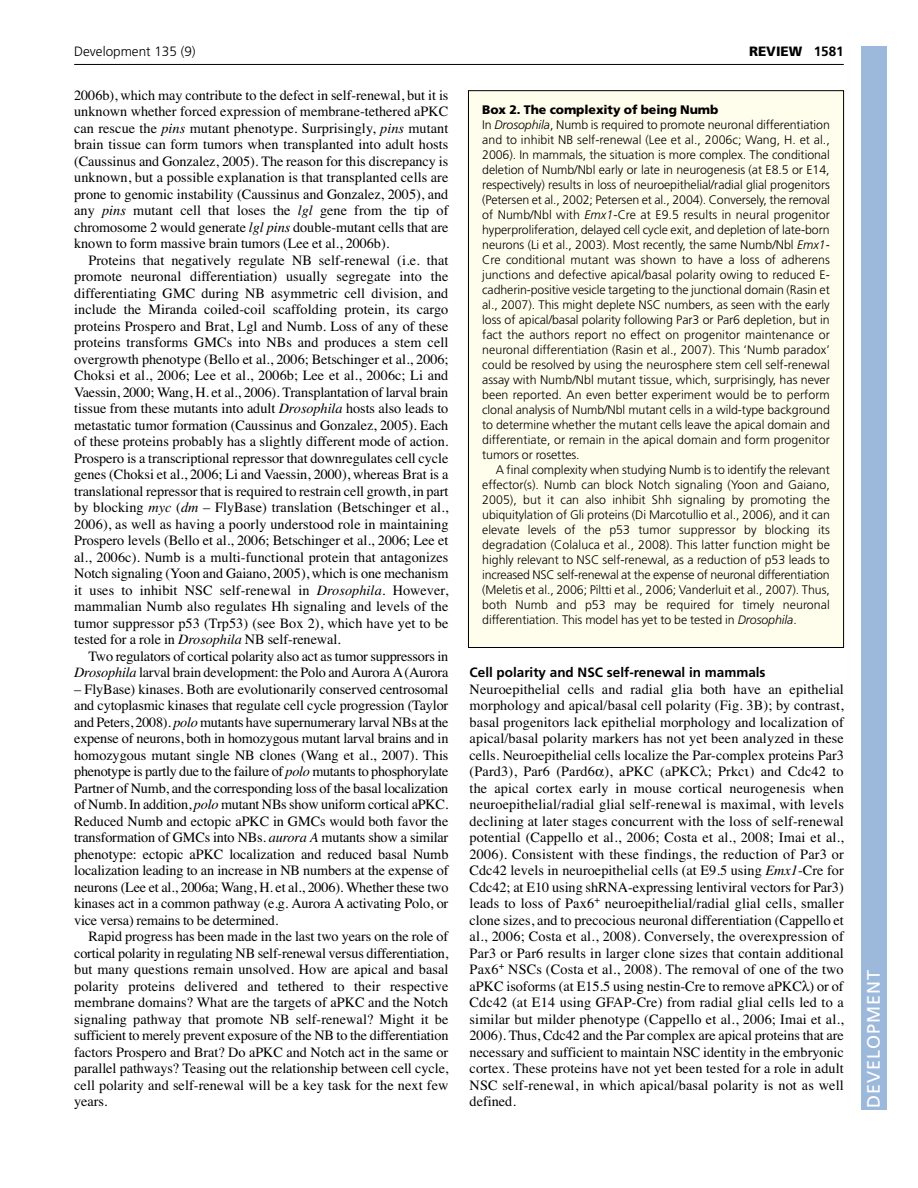
<style>
.page{position:relative;width:918px;height:1188px;background:#fff}
.page>*{position:absolute;margin:0;border:0;box-sizing:border-box;transform-origin:0 0}
.t1{font:18px "Frutiger LT Std";letter-spacing:.055em;color:#fff}
.t2{font:14.25px/16.5px "Times";letter-spacing:-.005em;color:#000;text-align:justify}
.t3{font:700 13.5px "Frutiger LT Std";color:#000}
.t4{font:300 13.5px "Frutiger LT Std";color:#000}
.t5{font:900 13.5px "Frutiger LT Std";color:#000}
.t6{font:300 12.3px/15px "Frutiger LT Std";letter-spacing:-.005em;color:#000}
.s1{font-weight:700}
.s2{font-style:italic}
.s3{font-weight:900}
</style>
<div class="page">
<hr style="left:74px;top:64px;width:770px;height:1px;background:#000">
<div style="left:468px;top:91px;width:376px;height:556px;background:#fffdec"></div>
<div style="left:861px;top:46px;width:25px;height:1064px;background:#9cb9db"></div>
<p class="t4" style="left:74px;top:46px;width:123px">Development 135 (9)</p>
<p class="t5" style="left:749px;top:46px;width:96px">REVIEW <span class="s1">1581</span></p>
<p class="t2" style="left:74px;top:88px;width:376px">2006b), which may contribute to the defect in self-renewal, but it is unknown whether forced expression of membrane-tethered aPKC can rescue the <span class="s2">pins</span> mutant phenotype. Surprisingly, <span class="s2">pins</span> mutant brain tissue can form tumors when transplanted into adult hosts (Caussinus and Gonzalez, 2005). The reason for this discrepancy is unknown, but a possible explanation is that transplanted cells are prone to genomic instability (Caussinus and Gonzalez, 2005), and any <span class="s2">pins</span> mutant cell that loses the <span class="s2">lgl</span> gene from the tip of chromosome 2 would generate <span class="s2">lgl pins</span> double-mutant cells that are known to form massive brain tumors (Lee et al., 2006b).</p>
<p class="t2" style="left:74px;top:253px;width:376px;text-indent:14px">Proteins that negatively regulate NB self-renewal (i.e. that promote neuronal differentiation) usually segregate into the differentiating GMC during NB asymmetric cell division, and include the Miranda coiled-coil scaffolding protein, its cargo proteins Prospero and Brat, Lgl and Numb. Loss of any of these proteins transforms GMCs into NBs and produces a stem cell overgrowth phenotype (Bello et al., 2006; Betschinger et al., 2006; Choksi et al., 2006; Lee et al., 2006b; Lee et al., 2006c; Li and Vaessin, 2000; Wang, H. et al., 2006). Transplantation of larval brain tissue from these mutants into adult <span class="s2">Drosophila</span> hosts also leads to metastatic tumor formation (Caussinus and Gonzalez, 2005). Each of these proteins probably has a slightly different mode of action.<br>Prospero is a transcriptional repressor that downregulates cell cycle genes (Choksi et al., 2006; Li and Vaessin, 2000), whereas Brat is a translational repressor that is required to restrain cell growth, in part by blocking <span class="s2">myc</span> (<span class="s2">dm</span> – FlyBase) translation (Betschinger et al., 2006), as well as having a poorly understood role in maintaining Prospero levels (Bello et al., 2006; Betschinger et al., 2006; Lee et al., 2006c). Numb is a multi-functional protein that antagonizes Notch signaling (Yoon and Gaiano, 2005), which is one mechanism it uses to inhibit NSC self-renewal in <span class="s2">Drosophila</span>. However, mammalian Numb also regulates Hh signaling and levels of the tumor suppressor p53 (Trp53) (see Box 2), which have yet to be tested for a role in <span class="s2">Drosophila</span> NB self-renewal.</p>
<p class="t2" style="left:74px;top:649px;width:376px;text-align:right">Two regulators of cortical polarity also act as tumor suppressors in<br><span class="s2">Drosophila</span> larval brain development: the Polo and Aurora A (Aurora</p>
<p class="t2" style="left:74px;top:682px;width:376px">– FlyBase) kinases. Both are evolutionarily conserved centrosomal and cytoplasmic kinases that regulate cell cycle progression (Taylor and Peters, 2008). <span class="s2">polo</span> mutants have supernumerary larval NBs at the expense of neurons, both in homozygous mutant larval brains and in homozygous mutant single NB clones (Wang et al., 2007). This phenotype is partly due to the failure of <span class="s2">polo</span> mutants to phosphorylate Partner of Numb, and the corresponding loss of the basal localization of Numb. In addition, <span class="s2">polo</span> mutant NBs show uniform cortical aPKC.<br>Reduced Numb and ectopic aPKC in GMCs would both favor the transformation of GMCs into NBs. <span class="s2">aurora A</span> mutants show a similar phenotype: ectopic aPKC localization and reduced basal Numb localization leading to an increase in NB numbers at the expense of neurons (Lee et al., 2006a; Wang, H. et al., 2006). Whether these two kinases act in a common pathway (e.g. Aurora A activating Polo, or vice versa) remains to be determined.</p>
<p class="t2" style="left:74px;top:930px;width:376px;text-indent:14px">Rapid progress has been made in the last two years on the role of cortical polarity in regulating NB self-renewal versus differentiation, but many questions remain unsolved. How are apical and basal polarity proteins delivered and tethered to their respective membrane domains? What are the targets of aPKC and the Notch signaling pathway that promote NB self-renewal? Might it be sufficient to merely prevent exposure of the NB to the differentiation factors Prospero and Brat? Do aPKC and Notch act in the same or parallel pathways? Teasing out the relationship between cell cycle, cell polarity and self-renewal will be a key task for the next few years.</p>
<p class="t6" style="left:482px;top:103px;width:349px"><span class="s3">Box 2. The complexity of being Numb<br></span>In <span class="s2">Drosophila</span>, Numb is required to promote neuronal differentiation and to inhibit NB self-renewal (Lee et al., 2006c; Wang, H. et al., 2006). In mammals, the situation is more complex. The conditional deletion of Numb/Nbl early or late in neurogenesis (at E8.5 or E14, respectively) results in loss of neuroepithelial/radial glial progenitors (Petersen et al., 2002; Petersen et al., 2004). Conversely, the removal of Numb/Nbl with <span class="s2">Emx1</span>-Cre at E9.5 results in neural progenitor hyperproliferation, delayed cell cycle exit, and depletion of late-born neurons (Li et al., 2003). Most recently, the same Numb/Nbl <span class="s2">Emx1</span>- Cre conditional mutant was shown to have a loss of adherens junctions and defective apical/basal polarity owing to reduced E&shy;cadherin-positive vesicle targeting to the junctional domain (Rasin et al., 2007). This might deplete NSC numbers, as seen with the early loss of apical/basal polarity following Par3 or Par6 depletion, but in fact the authors report no effect on progenitor maintenance or neuronal differentiation (Rasin et al., 2007). This ‘Numb paradox’ could be resolved by using the neurosphere stem cell self-renewal assay with Numb/Nbl mutant tissue, which, surprisingly, has never been reported. An even better experiment would be to perform clonal analysis of Numb/Nbl mutant cells in a wild-type background to determine whether the mutant cells leave the apical domain and differentiate, or remain in the apical domain and form progenitor tumors or rosettes.</p>
<p class="t6" style="left:482px;top:463px;width:349px;text-align:justify;text-indent:14px">A final complexity when studying Numb is to identify the relevant effector(s). Numb can block Notch signaling (Yoon and Gaiano, 2005), but it can also inhibit Shh signaling by promoting the ubiquitylation of Gli proteins (Di Marcotullio et al., 2006), and it can elevate levels of the p53 tumor suppressor by blocking its degradation (Colaluca et al., 2008). This latter function might be highly relevant to NSC self-renewal, as a reduction of p53 leads to increased NSC self-renewal at the expense of neuronal differentiation (Meletis et al., 2006; Piltti et al., 2006; Vanderluit et al., 2007). Thus, both Numb and p53 may be required for timely neuronal differentiation. This model has yet to be tested in <span class="s2">Drosophila</span>.</p>
<p class="t3" style="left:470px;top:667px;width:297px">Cell polarity and NSC self-renewal in mammals</p>
<p class="t2" style="left:470px;top:682px;width:376px">Neuroepithelial cells and radial glia both have an epithelial morphology and apical/basal cell polarity (Fig. 3B); by contrast, basal progenitors lack epithelial morphology and localization of apical/basal polarity markers has not yet been analyzed in these cells. Neuroepithelial cells localize the Par-complex proteins Par3 (Pard3), Par6 (Pard6 ), aPKC (aPKC ; Prkc ) and Cdc42 to the apical cortex early in mouse cortical neurogenesis when neuroepithelial/radial glial self-renewal is maximal, with levels declining at later stages concurrent with the loss of self-renewal potential (Cappello et al., 2006; Costa et al., 2008; Imai et al., 2006). Consistent with these findings, the reduction of Par3 or Cdc42 levels in neuroepithelial cells (at E9.5 using <span class="s2">Emx1</span>-Cre for Cdc42; at E10 using shRNA-expressing lentiviral vectors for Par3) leads to loss of Pax6<sup>+</sup> neuroepithelial/radial glial cells, smaller clone sizes, and to precocious neuronal differentiation (Cappello et al., 2006; Costa et al., 2008). Conversely, the overexpression of Par3 or Par6 results in larger clone sizes that contain additional Pax6<sup>+</sup> NSCs (Costa et al., 2008). The removal of one of the two aPKC isoforms (at E15.5 using nestin-Cre to remove aPKC ) or of Cdc42 (at E14 using GFAP-Cre) from radial glial cells led to a similar but milder phenotype (Cappello et al., 2006; Imai et al., 2006). Thus, Cdc42 and the Par complex are apical proteins that are necessary and sufficient to maintain NSC identity in the embryonic cortex. These proteins have not yet been tested for a role in adult NSC self-renewal, in which apical/basal polarity is not as well defined.</p>
<p class="t1" style="left:863px;top:1108px;width:140px;rotate:-90deg">DEVELOPMENT</p>
</div>
